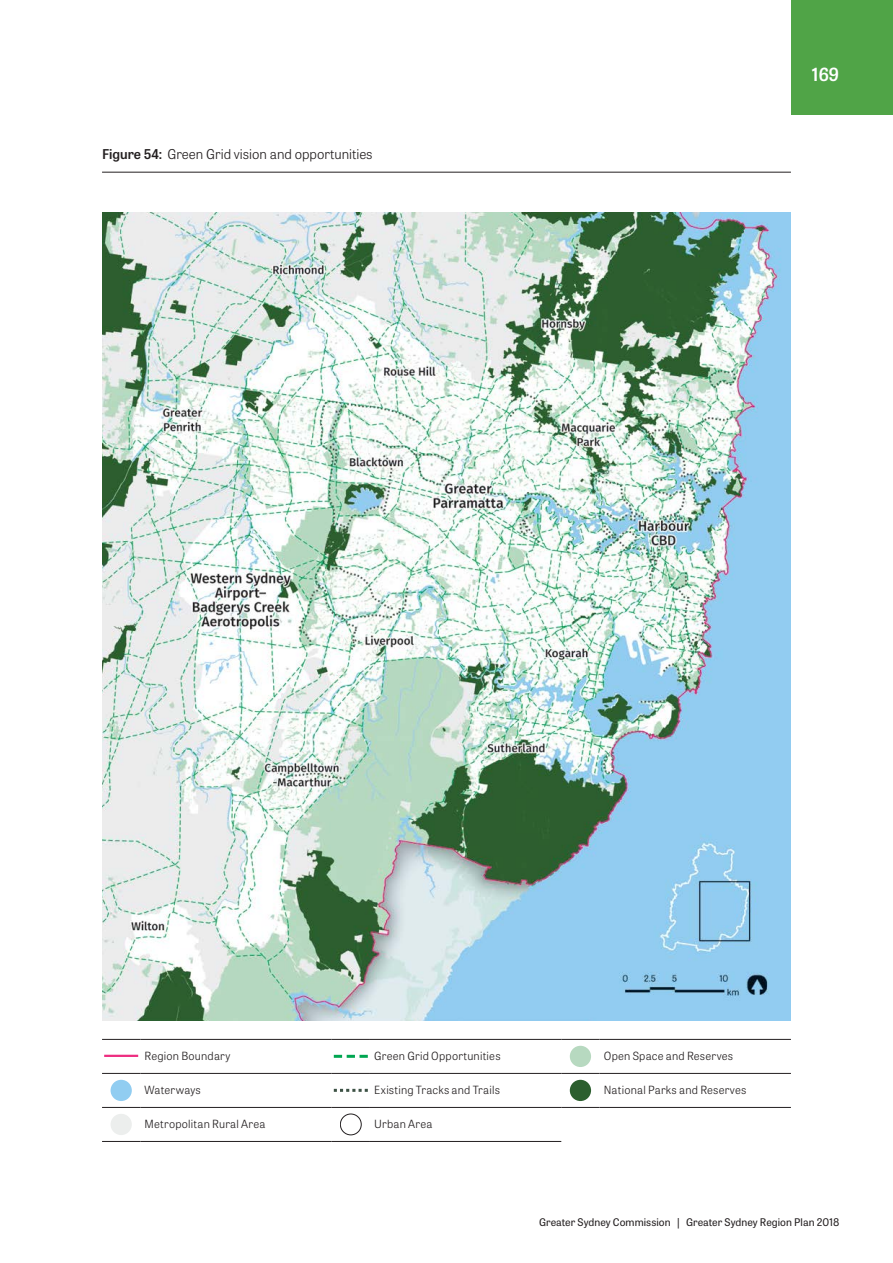
<style>
.page{position:relative;width:893px;height:1263px;background:#fff}
.page>*{position:absolute;margin:0;border:0;box-sizing:border-box;transform-origin:0 0}
.t1{font:600 18px "Tablet Gothic";color:#fff}
.t2{font:300 13.5px "Tablet Gothic";color:#231f20}
.t3{font:300 11.25px "Tablet Gothic";letter-spacing:.02em;color:#231f20}
.t4{font:10.5px "Tablet Gothic";letter-spacing:.005em;color:#231f20}
.s1{font-weight:600}
</style>
<div class="page">
<div style="left:791px;top:0;width:102px;height:115px;background:#50a447"></div>
<hr style="left:102px;top:172px;width:689px;height:1px;background:#231f20">
<img style="left:102px;top:213px;width:689px;height:807px">
<hr style="left:140px;top:1039px;width:192px;height:1px;background:#231f20">
<hr style="left:102px;top:1039px;width:38px;height:1px;background:#231f20">
<hr style="left:102px;top:1107px;width:38px;height:1px;background:#231f20">
<hr style="left:140px;top:1107px;width:192px;height:1px;background:#231f20">
<hr style="left:102px;top:1073px;width:38px;height:1px;background:#231f20">
<hr style="left:140px;top:1073px;width:192px;height:1px;background:#231f20">
<hr style="left:102px;top:1141px;width:38px;height:1px;background:#231f20">
<hr style="left:140px;top:1141px;width:192px;height:1px;background:#231f20">
<hr style="left:104px;top:1055px;width:34px;height:2px;background:#ee2e81">
<div style="left:111px;top:1080px;width:21px;height:21px;background:#91cdf1;border-radius:50%"></div>
<div style="left:111px;top:1114px;width:21px;height:21px;background:#eceeed;border-radius:50%"></div>
<hr style="left:332px;top:1107px;width:38px;height:1px;background:#231f20">
<hr style="left:370px;top:1107px;width:191px;height:1px;background:#231f20">
<hr style="left:332px;top:1039px;width:38px;height:1px;background:#231f20">
<hr style="left:370px;top:1039px;width:191px;height:1px;background:#231f20">
<hr style="left:332px;top:1073px;width:38px;height:1px;background:#231f20">
<hr style="left:370px;top:1073px;width:191px;height:1px;background:#231f20">
<hr style="left:332px;top:1141px;width:38px;height:1px;background:#231f20">
<hr style="left:370px;top:1141px;width:191px;height:1px;background:#231f20">
<svg style="left:334px;top:1055px;width:34px;height:3px"></svg>
<svg style="left:334px;top:1089px;width:34px;height:3px"></svg>
<div style="left:340px;top:1114px;width:21px;height:21px;border:1px solid #231f20;border-radius:50%"></div>
<hr style="left:561px;top:1107px;width:39px;height:1px;background:#231f20">
<hr style="left:600px;top:1107px;width:191px;height:1px;background:#231f20">
<hr style="left:561px;top:1039px;width:39px;height:1px;background:#231f20">
<hr style="left:600px;top:1039px;width:191px;height:1px;background:#231f20">
<hr style="left:561px;top:1073px;width:39px;height:1px;background:#231f20">
<hr style="left:600px;top:1073px;width:191px;height:1px;background:#231f20">
<div style="left:570px;top:1046px;width:21px;height:21px;background:#b7d9c0;border-radius:50%"></div>
<div style="left:570px;top:1080px;width:21px;height:21px;background:#2c5f2f;border-radius:50%"></div>
<p class="t2" style="left:102px;top:145px;width:272px"><span class="s1">Figure 54:</span> Green Grid vision and opportunities</p>
<h1 class="t1" style="left:812px;top:62px;width:29px">169</h1>
<p class="t3" style="left:145px;top:1048px;width:87px">Region Boundary</p>
<p class="t3" style="left:145px;top:1082px;width:58px">Waterways</p>
<p class="t3" style="left:145px;top:1116px;width:123px">Metropolitan Rural Area</p>
<p class="t3" style="left:374px;top:1048px;width:128px">Green Grid Opportunities</p>
<p class="t3" style="left:374px;top:1082px;width:127px">Existing Tracks and Trails</p>
<p class="t3" style="left:374px;top:1116px;width:60px">Urban Area</p>
<p class="t3" style="left:604px;top:1048px;width:131px">Open Space and Reserves</p>
<p class="t3" style="left:604px;top:1082px;width:144px">National Parks and Reserves</p>
<p class="t4" style="left:539px;top:1214px;width:302px">Greater Sydney Commission | Greater Sydney Region Plan 2018</p>
</div>
